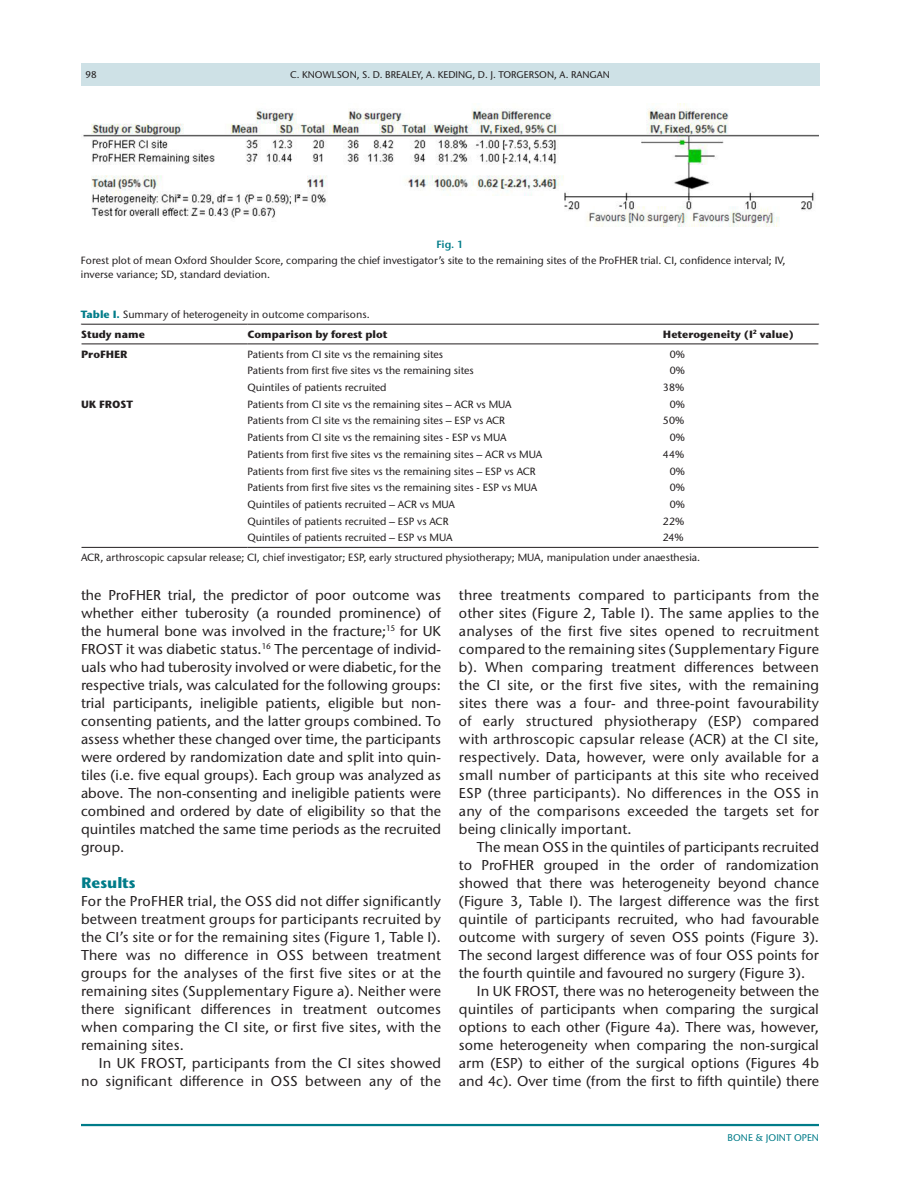
<style>
.page{position:relative;width:918px;height:1188px;background:#fff}
.page>*{position:absolute;margin:0;border:0;box-sizing:border-box;transform-origin:0 0}
.t1{font:700 15px "Stone Sans ITC Pro";color:#007c89}
.t2{font:500 14.25px/18px "Stone Sans ITC Pro";color:#231f20;text-align:justify}
.t3{font:500 10.5px/13.5px "Stone Sans ITC Pro";color:#231f20}
.t4{font:700 10.5px "Stone Sans ITC Pro";color:#231f20}
.t5{font:600 10.5px "Stone Sans ITC Pro";color:#007c89}
.t6{font:500 9.75px "Stone Sans ITC Pro";color:#231f20}
.t7{font:500 9.75px "Stone Sans ITC Pro";color:#007c89}
.s1{font-weight:700;color:#007c89}
.s2{font-weight:700}
</style>
<div class="page">
<hr style="left:81px;top:1124px;width:738px;height:2px;background:#007c89">
<div style="left:81px;top:63px;width:738px;height:22px;background:#cee1e6"></div>
<img style="left:83px;top:103px;width:736px;height:124px">
<svg style="left:82px;top:343px;width:737px;height:204px"></svg>
<hr style="left:81px;top:547px;width:167px;height:1px;background:#231f20">
<hr style="left:81px;top:324px;width:167px;height:1px;background:#231f20">
<hr style="left:81px;top:344px;width:167px;height:1px;background:#231f20">
<hr style="left:248px;top:324px;width:415px;height:1px;background:#231f20">
<hr style="left:248px;top:344px;width:415px;height:1px;background:#231f20">
<hr style="left:663px;top:324px;width:156px;height:1px;background:#231f20">
<hr style="left:663px;top:344px;width:156px;height:1px;background:#231f20">
<hr style="left:248px;top:547px;width:415px;height:1px;background:#231f20">
<hr style="left:663px;top:547px;width:156px;height:1px;background:#231f20">
<p class="t6" style="left:85px;top:70px;width:13px">98</p>
<p class="t6" style="left:290px;top:70px;width:321px">C. KNOWLSON, S. D. BREALEY, A. KEDING, D. J. TORGERSON, A. RANGAN</p>
<p class="t5" style="left:436px;top:240px;width:29px">Fig. 1</p>
<p class="t3" style="left:81px;top:255px;width:706px">Forest plot of mean Oxford Shoulder Score, comparing the chief investigator’s site to the remaining sites of the ProFHER trial. CI, confidence interval; IV, inverse variance; SD, standard deviation.</p>
<p class="t3" style="left:81px;top:305px;width:290px;line-height:20.1px"><span class="s1">Table I.</span> Summary of heterogeneity in outcome comparisons.<br><span class="s2">Study name</span></p>
<p class="t4" style="left:247px;top:330px;width:142px">Comparison by forest plot</p>
<p class="t4" style="left:663px;top:330px;width:133px">Heterogeneity (I<sup>2</sup> value)</p>
<p class="t4" style="left:81px;top:350px;width:48px">ProFHER</p>
<p class="t3" style="left:247px;top:348px;width:197px">Patients from CI site vs the remaining sites</p>
<p class="t3" style="left:670px;top:348px;width:17px">0%</p>
<p class="t3" style="left:247px;top:365px;width:228px">Patients from first five sites vs the remaining sites</p>
<p class="t3" style="left:670px;top:365px;width:17px">0%</p>
<p class="t3" style="left:247px;top:382px;width:141px">Quintiles of patients recruited</p>
<p class="t3" style="left:663px;top:382px;width:23px">38%</p>
<p class="t4" style="left:81px;top:400px;width:53px">UK FROST</p>
<p class="t3" style="left:247px;top:398px;width:266px">Patients from CI site vs the remaining sites – ACR vs MUA</p>
<p class="t3" style="left:670px;top:398px;width:17px">0%</p>
<p class="t3" style="left:247px;top:415px;width:259px">Patients from CI site vs the remaining sites – ESP vs ACR</p>
<p class="t3" style="left:663px;top:415px;width:23px">50%</p>
<p class="t3" style="left:247px;top:432px;width:261px">Patients from CI site vs the remaining sites - ESP vs MUA</p>
<p class="t3" style="left:670px;top:432px;width:17px">0%</p>
<p class="t3" style="left:247px;top:449px;width:296px">Patients from first five sites vs the remaining sites – ACR vs MUA</p>
<p class="t3" style="left:663px;top:449px;width:23px">44%</p>
<p class="t3" style="left:247px;top:465px;width:290px">Patients from first five sites vs the remaining sites – ESP vs ACR</p>
<p class="t3" style="left:670px;top:465px;width:17px">0%</p>
<p class="t3" style="left:247px;top:482px;width:291px">Patients from first five sites vs the remaining sites - ESP vs MUA</p>
<p class="t3" style="left:670px;top:482px;width:17px">0%</p>
<p class="t3" style="left:247px;top:499px;width:209px">Quintiles of patients recruited – ACR vs MUA</p>
<p class="t3" style="left:670px;top:499px;width:17px">0%</p>
<p class="t3" style="left:247px;top:515px;width:203px">Quintiles of patients recruited – ESP vs ACR</p>
<p class="t3" style="left:663px;top:515px;width:23px">22%</p>
<p class="t3" style="left:247px;top:532px;width:206px">Quintiles of patients recruited – ESP vs MUA</p>
<p class="t3" style="left:81px;top:529px;width:621px;line-height:19.6px;text-indent:582px">24%<br>ACR, arthroscopic capsular release; CI, chief investigator; ESP, early structured physiotherapy; MUA, manipulation under anaesthesia.</p>
<p class="t2" style="left:81px;top:587px;width:362px">the ProFHER trial, the predictor of poor outcome was whether either tuberosity (a rounded prominence) of the humeral bone was involved in the fracture;<sup>15</sup> for UK FROST it was diabetic status.<sup>16</sup> The percentage of individ&shy;uals who had tuberosity involved or were diabetic, for the respective trials, was calculated for the following groups: trial participants, ineligible patients, eligible but non&shy;consenting patients, and the latter groups combined. To assess whether these changed over time, the participants were ordered by randomization date and split into quin&shy;tiles (i.e. five equal groups). Each group was analyzed as above. The non- consenting and ineligible patients were combined and ordered by date of eligibility so that the quintiles matched the same time periods as the recruited group.</p>
<p class="t1" style="left:81px;top:877px;width:56px">Results</p>
<p class="t2" style="left:81px;top:893px;width:362px">For the ProFHER trial, the OSS did not differ significantly between treatment groups for participants recruited by the CI’s site or for the remaining sites (Figure 1, Table I).<br>There was no difference in OSS between treatment groups for the analyses of the first five sites or at the remaining sites (Supplementary Figure a). Neither were there significant differences in treatment outcomes when comparing the CI site, or first five sites, with the remaining sites.</p>
<p class="t2" style="left:81px;top:1055px;width:362px;text-align:right">In UK FROST, participants from the CI sites showed no significant difference in OSS between any of the</p>
<p class="t2" style="left:459px;top:587px;width:362px">three treatments compared to participants from the other sites (Figure 2, Table I). The same applies to the analyses of the first five sites opened to recruitment compared to the remaining sites (Supplementary Figure b). When comparing treatment differences between the CI site, or the first five sites, with the remaining sites there was a four- and three- point favourability of early structured physiotherapy (ESP) compared with arthroscopic capsular release (ACR) at the CI site, respectively. Data, however, were only available for a small number of participants at this site who received ESP (three participants). No differences in the OSS in any of the comparisons exceeded the targets set for being clinically important.</p>
<p class="t2" style="left:477px;top:839px;width:343px">The mean OSS in the quintiles of participants recruited</p>
<p class="t2" style="left:459px;top:857px;width:361px">to ProFHER grouped in the order of randomization</p>
<p class="t2" style="left:459px;top:875px;width:362px">showed that there was heterogeneity beyond chance</p>
<p class="t2" style="left:459px;top:893px;width:361px">(Figure 3, Table I). The largest difference was the first</p>
<p class="t2" style="left:459px;top:911px;width:361px">quintile of participants recruited, who had favourable</p>
<p class="t2" style="left:459px;top:929px;width:362px">outcome with surgery of seven OSS points (Figure 3).</p>
<p class="t2" style="left:459px;top:947px;width:362px">The second largest difference was of four OSS points for</p>
<p class="t2" style="left:459px;top:965px;width:348px">the fourth quintile and favoured no surgery (Figure 3).</p>
<p class="t2" style="left:477px;top:983px;width:343px">In UK FROST, there was no heterogeneity between the</p>
<p class="t2" style="left:459px;top:1001px;width:362px">quintiles of participants when comparing the surgical</p>
<p class="t2" style="left:459px;top:1019px;width:361px">options to each other (Figure 4a). There was, however,</p>
<p class="t2" style="left:459px;top:1037px;width:361px">some heterogeneity when comparing the non- surgical</p>
<p class="t2" style="left:459px;top:1055px;width:362px">arm (ESP) to either of the surgical options (Figures 4b</p>
<p class="t2" style="left:459px;top:1073px;width:361px">and 4c). Over time (from the first to fifth quintile) there</p>
<p class="t7" style="left:728px;top:1134px;width:93px">BONE &amp; JOINT OPEN</p>
</div>
